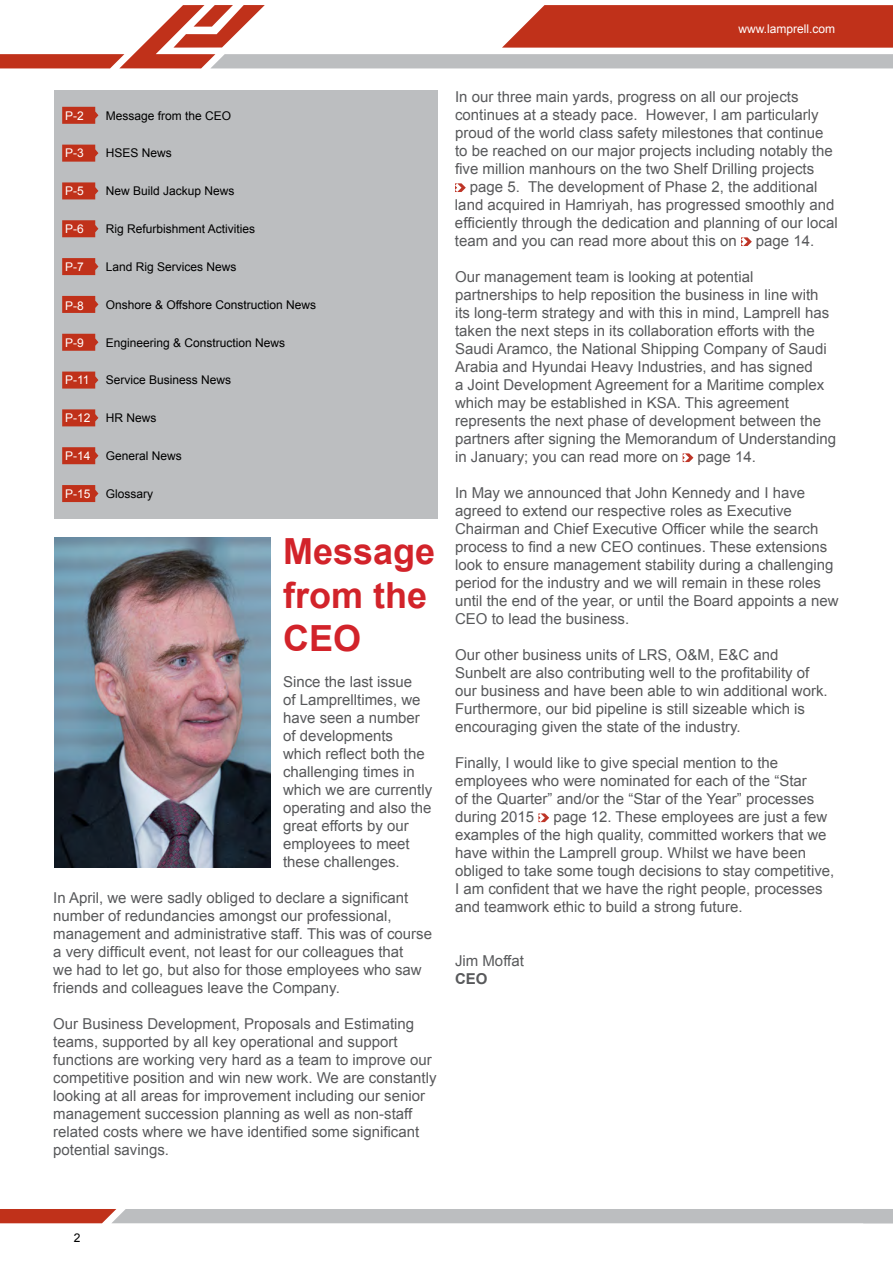
<style>
.page{position:relative;width:893px;height:1263px;background:#fff}
.page>*{position:absolute;margin:0;border:0;box-sizing:border-box;transform-origin:0 0}
.t1{font:700 36px/43.5px "Arial";color:#d2232a}
.t2{font:15px/18px "Arial";color:#58595b}
.t3{font:700 15px "Arial";color:#58595b}
.t4{font:12px "Arial";color:#000}
.t5{font:12px "Arial";color:#fff}
</style>
<div class="page">
<svg style="left:0;top:5px;width:893px;height:63px"></svg>
<svg style="left:0;top:1209px;width:893px;height:14px"></svg>
<svg style="left:455px;top:183px;width:11px;height:9px"></svg>
<svg style="left:741px;top:237px;width:11px;height:9px"></svg>
<svg style="left:683px;top:453px;width:10px;height:9px"></svg>
<svg style="left:538px;top:813px;width:11px;height:9px"></svg>
<div style="left:54px;top:90px;width:384px;height:429px;background:#bcbec0"></div>
<img style="left:54px;top:538px;width:216px;height:329px">
<svg style="left:62px;top:107px;width:36px;height:17px"></svg>
<svg style="left:62px;top:145px;width:36px;height:17px"></svg>
<svg style="left:62px;top:182px;width:36px;height:17px"></svg>
<svg style="left:62px;top:220px;width:36px;height:17px"></svg>
<svg style="left:62px;top:258px;width:36px;height:17px"></svg>
<svg style="left:62px;top:372px;width:36px;height:17px"></svg>
<svg style="left:62px;top:296px;width:36px;height:17px"></svg>
<svg style="left:62px;top:334px;width:36px;height:17px"></svg>
<svg style="left:62px;top:409px;width:36px;height:17px"></svg>
<svg style="left:62px;top:447px;width:36px;height:17px"></svg>
<svg style="left:62px;top:485px;width:36px;height:17px"></svg>
<p class="t5" style="left:739px;top:21px;width:98px">www.lamprell.com</p>
<p class="t5" style="left:65px;top:108px;width:20px">P-2</p>
<p class="t4" style="left:106px;top:108px;width:127px">Message from the CEO</p>
<p class="t5" style="left:65px;top:145px;width:20px">P-3</p>
<p class="t4" style="left:106px;top:145px;width:68px">HSES News</p>
<p class="t5" style="left:65px;top:183px;width:20px">P-5</p>
<p class="t4" style="left:106px;top:183px;width:130px">New Build Jackup News</p>
<p class="t5" style="left:65px;top:221px;width:20px">P-6</p>
<p class="t4" style="left:106px;top:221px;width:151px">Rig Refurbishment Activities</p>
<p class="t5" style="left:65px;top:259px;width:20px">P-7</p>
<p class="t4" style="left:106px;top:259px;width:132px">Land Rig Services News</p>
<p class="t5" style="left:65px;top:298px;width:20px">P-8</p>
<p class="t4" style="left:106px;top:297px;width:212px">Onshore &amp; Offshore Construction News</p>
<p class="t5" style="left:65px;top:334px;width:20px">P-9</p>
<p class="t4" style="left:106px;top:334px;width:181px">Engineering &amp; Construction News</p>
<p class="t5" style="left:65px;top:372px;width:26px">P-911</p>
<p class="t4" style="left:106px;top:372px;width:127px">Service Business News</p>
<p class="t5" style="left:65px;top:410px;width:27px">P-12</p>
<p class="t4" style="left:106px;top:410px;width:52px">HR News</p>
<p class="t5" style="left:65px;top:448px;width:27px">P-14</p>
<p class="t4" style="left:106px;top:448px;width:78px">General News</p>
<p class="t5" style="left:65px;top:486px;width:27px">P-15</p>
<p class="t4" style="left:106px;top:486px;width:49px">Glossary</p>
<h1 class="t1" style="left:283px;top:531px;width:154px">Message from the<br>CEO</h1>
<p class="t2" style="left:283px;top:673px;width:151px">Since the last issue<br>of Lamprelltimes, we have seen a number of developments which reflect both the challenging times in which we are currently operating and also the great efforts by our employees to meet these challenges.</p>
<p class="t2" style="left:53px;top:889px;width:380px">In April, we were sadly obliged to declare a significant number of redundancies amongst our professional, management and administrative staff. This was of course a very difficult event, not least for our colleagues that<br>we had to let go, but also for those employees who saw friends and colleagues leave the Company.</p>
<p class="t2" style="left:53px;top:1015px;width:385px">Our Business Development, Proposals and Estimating teams, supported by all key operational and support functions are working very hard as a team to improve our competitive position and win new work. We are constantly looking at all areas for improvement including our senior management succession planning as well as non-staff related costs where we have identified some significant potential savings.</p>
<p class="t2" style="left:455px;top:88px;width:379px">In our three main yards, progress on all our projects continues at a steady pace. However, I am particularly proud of the world class safety milestones that continue to be reached on our major projects including notably the five million manhours on the two Shelf Drilling projects</p>
<p class="t2" style="left:455px;top:178px;width:384px;text-indent:15px">page 5. The development of Phase 2, the additional land acquired in Hamriyah, has progressed smoothly and efficiently through the dedication and planning of our local team and you can read more about this on</p>
<p class="t2" style="left:756px;top:232px;width:60px">page 14.</p>
<p class="t2" style="left:455px;top:268px;width:382px">Our management team is looking at potential partnerships to help reposition the business in line with its long-term strategy and with this in mind, Lamprell has taken the next steps in its collaboration efforts with the Saudi Aramco, the National Shipping Company of Saudi Arabia and Hyundai Heavy Industries, and has signed<br>a Joint Development Agreement for a Maritime complex which may be established in KSA. This agreement represents the next phase of development between the partners after signing the Memorandum of Understanding in January; you can read more on</p>
<p class="t2" style="left:698px;top:448px;width:60px">page 14.</p>
<p class="t2" style="left:455px;top:484px;width:385px">In May we announced that John Kennedy and I have agreed to extend our respective roles as Executive Chairman and Chief Executive Officer while the search process to find a new CEO continues. These extensions look to ensure management stability during a challenging period for the industry and we will remain in these roles until the end of the year, or until the Board appoints a new CEO to lead the business.</p>
<p class="t2" style="left:455px;top:646px;width:374px">Our other business units of LRS, O&amp;M, E&amp;C and Sunbelt are also contributing well to the profitability of our business and have been able to win additional work.<br>Furthermore, our bid pipeline is still sizeable which is encouraging given the state of the industry.</p>
<p class="t2" style="left:455px;top:754px;width:361px">Finally, I would like to give special mention to the employees who were nominated for each of the “Star of the Quarter” and/or the “Star of the Year” processes during 2015</p>
<p class="t2" style="left:455px;top:808px;width:381px;text-indent:98px">page 12. These employees are just a few examples of the high quality, committed workers that we have within the Lamprell group. Whilst we have been obliged to take some tough decisions to stay competitive, I am confident that we have the right people, processes and teamwork ethic to build a strong future.</p>
<p class="t2" style="left:455px;top:952px;width:70px">Jim Moffat</p>
<p class="t3" style="left:455px;top:969px;width:34px">CEO</p>
<p class="t4" style="left:74px;top:1229px;width:8px">2</p>
</div>
